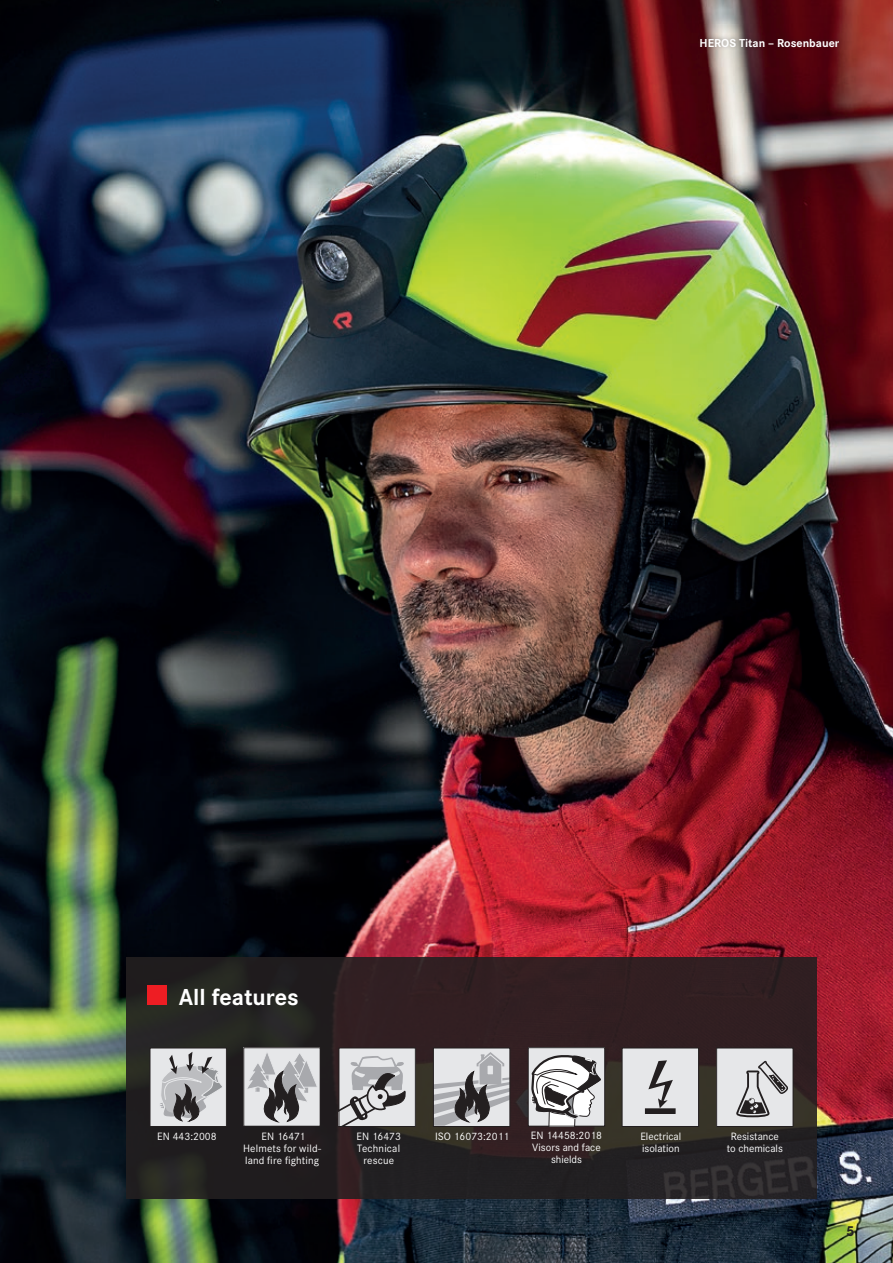
<style>
.page{position:relative;width:893px;height:1263px;background:#fff}
.page>*{position:absolute;margin:0;border:0;box-sizing:border-box;transform-origin:0 0}
.t1{font:700 24px "Corporate S";color:#fff}
.t2{font:700 15px "Corporate S";color:#231f20}
.t3{font:700 12px "Corporate S";color:#fff}
.t4{font:11.1px/11.9px "Corporate S";color:#fff;text-align:center}
</style>
<div class="page">
<img style="left:0;top:0;width:893px;height:1263px">
<div style="left:696px;top:34px;width:148px;height:17px;background:#231f20;opacity:.38"></div>
<svg style="left:126px;top:957px;width:690px;height:242px;background:#2a2122"></svg>
<div style="left:148px;top:986px;width:19px;height:19px;background:#ee1d23"></div>
<div style="left:150px;top:1048px;width:76px;height:78px;background:#e6e7e9"></div>
<svg style="left:160px;top:1052px;width:62px;height:69px"></svg>
<div style="left:150px;top:1047px;width:77px;height:80px;border:1px solid #231f20"></div>
<div style="left:528px;top:1048px;width:77px;height:78px;background:#e6e7e9"></div>
<svg style="left:531px;top:1055px;width:70px;height:69px"></svg>
<div style="left:528px;top:1047px;width:77px;height:79px;border:1px solid #231f20"></div>
<div style="left:244px;top:1048px;width:76px;height:77px;background:#e6e7e9"></div>
<svg style="left:247px;top:1053px;width:70px;height:69px"></svg>
<div style="left:243px;top:1047px;width:78px;height:80px;border:1px solid #231f20"></div>
<div style="left:339px;top:1049px;width:76px;height:76px;background:#e6e7e9"></div>
<svg style="left:340px;top:1056px;width:66px;height:69px"></svg>
<div style="left:338px;top:1047px;width:78px;height:80px;border:1px solid #231f20"></div>
<div style="left:434px;top:1049px;width:76px;height:77px;background:#e6e7e9"></div>
<svg style="left:435px;top:1052px;width:73px;height:73px"></svg>
<div style="left:433px;top:1047px;width:77px;height:80px;border:1px solid #231f20"></div>
<div style="left:717px;top:1048px;width:76px;height:78px;background:#e6e7e9"></div>
<svg style="left:736px;top:1061px;width:52px;height:56px"></svg>
<div style="left:716px;top:1047px;width:77px;height:80px;border:1px solid #231f20"></div>
<div style="left:622px;top:1048px;width:76px;height:78px;background:#e6e7e9"></div>
<svg style="left:645px;top:1060px;width:31px;height:54px"></svg>
<div style="left:622px;top:1047px;width:77px;height:80px;border:1px solid #231f20"></div>
<p class="t3" style="left:700px;top:36px;width:141px">HEROS Titan – Rosenbauer</p>
<h1 class="t1" style="left:179px;top:983px;width:122px">All features</h1>
<p class="t4" style="left:157px;top:1131px;width:61px">EN 443:2008</p>
<p class="t4" style="left:531px;top:1130px;width:73px">EN 14458:2018<br>Visors and face shields</p>
<p class="t4" style="left:243px;top:1130px;width:80px">EN 16471<br>Helmets for wild&shy;land fire fighting</p>
<p class="t4" style="left:356px;top:1131px;width:46px">EN 16473<br>Technical rescue</p>
<p class="t4" style="left:435px;top:1130px;width:76px">ISO 16073:2011</p>
<p class="t4" style="left:640px;top:1130px;width:42px;text-align:left">Electrical isolation</p>
<p class="t4" style="left:727px;top:1130px;width:58px">Resistance to chemicals</p>
<h2 class="t2" style="left:846px;top:1222px;width:10px">5</h2>
</div>
